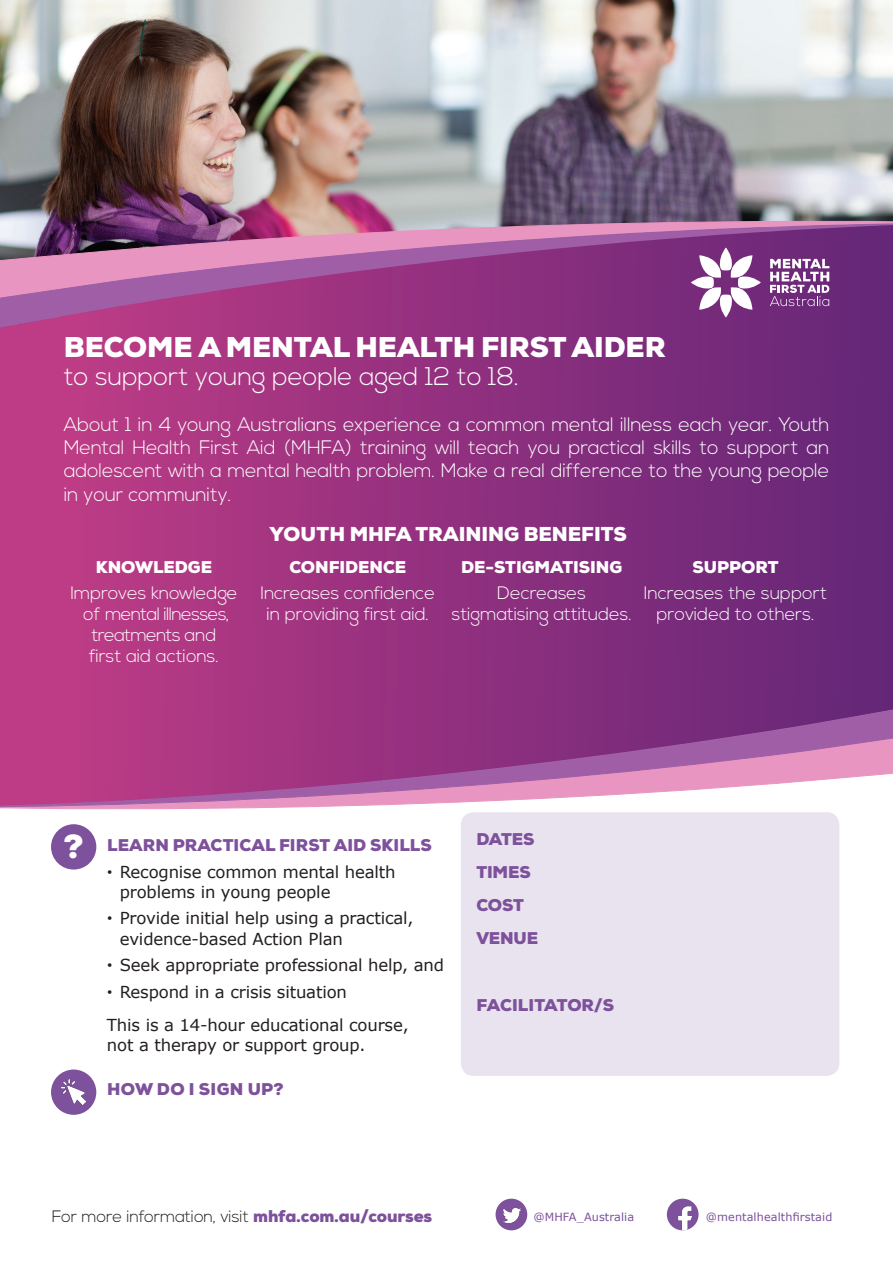
<style>
.page{position:relative;width:893px;height:1263px;background:#fff}
.page>*{position:absolute;margin:0;border:0;box-sizing:border-box;transform-origin:0 0}
.t1{font:900 32.55px "Nexa";color:#fff}
.t2{font:900 27.75px "Nexa";letter-spacing:-.005em;color:#fff}
.t3{font:300 25.5px "Nexa";letter-spacing:-.01em;color:#fff}
.t4{font:300 19.5px/23.2px "Nexa";letter-spacing:-.01em;color:#fff;text-align:justify}
.t5{font:900 19.5px "Nexa";letter-spacing:-.005em;color:#fff}
.t6{font:300 18px/21px "Nexa";letter-spacing:-.01em;color:#fff;text-align:center}
.t7{font:16.5px/20.2px "Verdana";letter-spacing:-.01em;color:#231f20}
.t8{font:900 16.5px/33.2px "Nexa";letter-spacing:.005em;color:#7d519b}
.t9{font:300 16.5px "Nexa";letter-spacing:-.01em;color:#231f20}
.t10{font:900 16.5px "Nexa";letter-spacing:-.005em;color:#fff}
.t11{font:11.25px "Verdana";letter-spacing:.01em;color:#7d519b}
.s1{font-family:"Helvetica"}
.s2{font-weight:900;color:#7d519b}
</style>
<div class="page">
<img style="left:0;top:0;width:893px;height:216px">
<img style="left:0;top:216px;width:893px;height:6px">
<svg style="left:0;top:222px;width:893px;height:3px;background:#af799d"></svg>
<svg style="left:0;top:808px;width:833px;height:6px"></svg>
<svg style="left:0;top:225px;width:893px;height:472px;background:#943682"></svg>
<svg style="left:0;top:697px;width:893px;height:111px;background:#b05898"></svg>
<svg style="left:691px;top:247px;width:70px;height:70px"></svg>
<svg style="left:770px;top:259px;width:59px;height:47px"></svg>
<div style="left:461px;top:812px;width:378px;height:264px;background:#e9e3ef;border-radius:13px"></div>
<div style="left:51px;top:824px;width:45px;height:45px;background:#7d519b;border-radius:50%"></div>
<div style="left:51px;top:1069px;width:45px;height:46px;background:#7d519b;border-radius:50%"></div>
<img style="left:61px;top:1080px;width:25px;height:24px">
<svg style="left:667px;top:1199px;width:32px;height:31px"></svg>
<img style="left:668px;top:1202px;width:28px;height:28px">
<div style="left:496px;top:1199px;width:31px;height:31px;background:#7d519b;border-radius:50%"></div>
<img style="left:499px;top:1202px;width:25px;height:25px">
<h2 class="t2" style="left:64px;top:328px;width:603px">BECOME A MENTAL HEALTH FIRST AIDER</h2>
<h3 class="t3" style="left:64px;top:362px;width:457px">to support young people aged 12 to 18.</h3>
<p class="t4" style="left:64px;top:413px;width:767px">About 1 in 4 young Australians experience a common mental illness each year. Youth Mental Health First Aid (MHFA) training will teach you practical skills to support an adolescent with a mental health problem. Make a real difference to the young people in your community.</p>
<p class="t10" style="left:96px;top:557px;width:118px">KNOWLEDGE</p>
<p class="t6" style="left:70px;top:583px;width:169px">Improves knowledge of mental illnesses, treatments and<br>first aid actions.</p>
<p class="t5" style="left:270px;top:521px;width:359px">YOUTH MHFA TRAINING BENEFITS</p>
<p class="t10" style="left:289px;top:557px;width:119px">CONFIDENCE</p>
<p class="t6" style="left:260px;top:583px;width:176px">Increases confidence in providing first aid.</p>
<p class="t10" style="left:461px;top:557px;width:162px">DE-STIGMATISING</p>
<p class="t6" style="left:452px;top:583px;width:182px">Decreases stigmatising attitudes.</p>
<p class="t10" style="left:692px;top:557px;width:88px">SUPPORT</p>
<p class="t6" style="left:644px;top:583px;width:185px">Increases the support provided to others.</p>
<h1 class="t1" style="left:64px;top:825px;width:22px">?</h1>
<p class="t8" style="left:107px;top:828px;width:326px">LEARN PRACTICAL FIRST AID SKILLS</p>
<p class="t7" style="left:120px;top:861px;width:277px;text-indent:-13px"><span class="s1">•</span> Recognise common mental health problems in young people</p>
<p class="t7" style="left:120px;top:908px;width:295px;text-indent:-13px"><span class="s1">•</span> Provide initial help using a practical, evidence-based Action Plan</p>
<p class="t7" style="left:107px;top:955px;width:339px"><span class="s1">•</span> Seek appropriate professional help, and</p>
<p class="t7" style="left:107px;top:975px;width:303px;line-height:33px"><span class="s1">•</span> Respond in a crisis situation<br>This is a 14-hour educational course,</p>
<p class="t7" style="left:107px;top:1034px;width:260px">not a therapy or support group.</p>
<p class="t8" style="left:107px;top:1072px;width:178px">HOW DO I SIGN UP?</p>
<p class="t8" style="left:476px;top:822px;width:63px">DATES<br>TIMES<br>COST<br>VENUE</p>
<p class="t8" style="left:476px;top:988px;width:139px">FACILITATOR/S</p>
<p class="t9" style="left:52px;top:1206px;width:382px">For more information, visit <span class="s2">mhfa.com.au/courses</span></p>
<p class="t11" style="left:533px;top:1209px;width:102px">@MHFA_Australia</p>
<p class="t11" style="left:706px;top:1209px;width:128px">@mentalhealthfirstaid</p>
</div>
